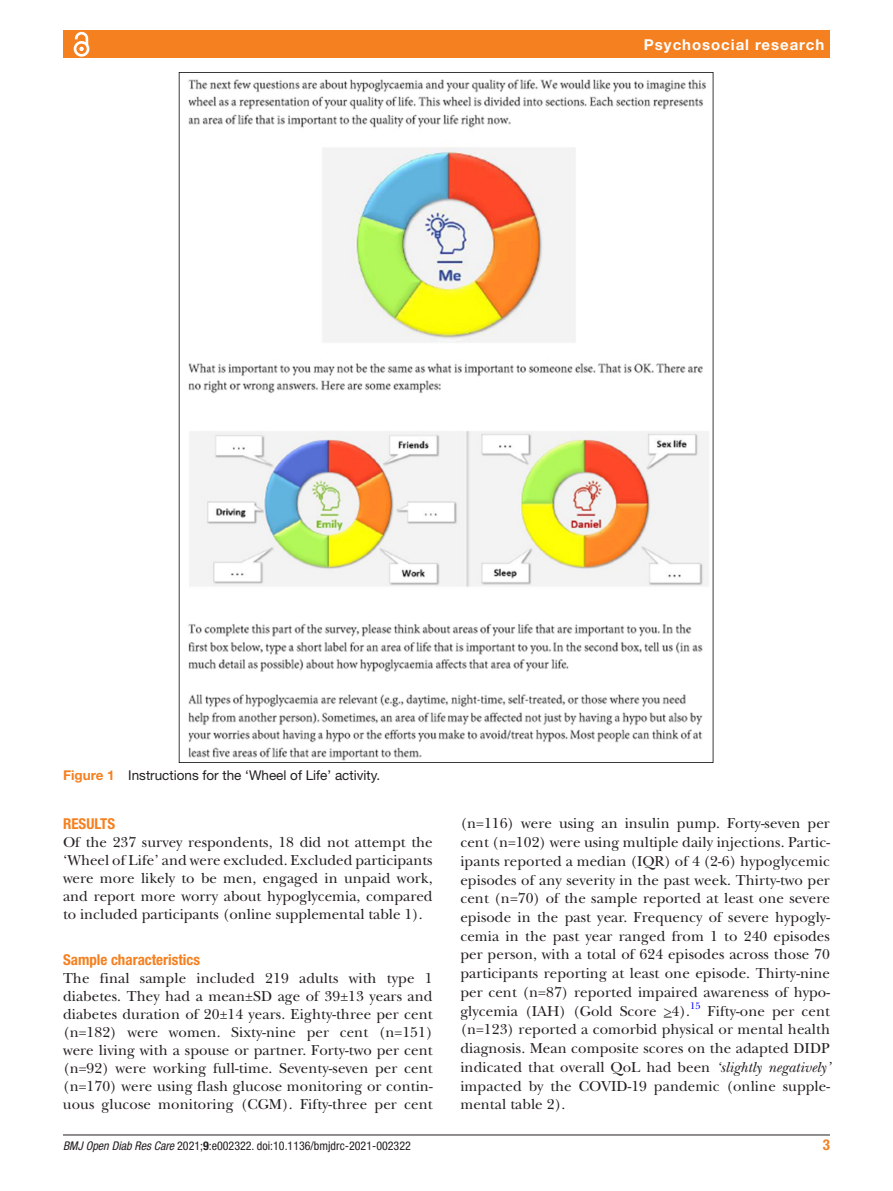
<style>
.page{position:relative;width:893px;height:1191px;background:#fff}
.page>*{position:absolute;margin:0;border:0;box-sizing:border-box;transform-origin:0 0}
.t1{font:15px/18.8px "New Baskerville";letter-spacing:.005em;color:#231f20;text-align:justify}
.t2{font:700 condensed 15px "Helvetica Neue LT Std";color:#f58020}
.t3{font:700 15px "Helvetica Neue LT Std";letter-spacing:.065em;color:#fff}
.t4{font:13.5px "Helvetica Neue LT Std";color:#231f20}
.t5{font:condensed 12px "Helvetica Neue LT Std";color:#231f20}
.t6{font:9.9px "New Baskerville";color:#00f}
.s1{font-weight:700;color:#f58020}
.s2{font-style:italic}
.s3{font-weight:700}
</style>
<div class="page">
<hr style="left:63px;top:1134px;width:767px;height:1px;background:#231f20">
<div style="left:63px;top:31px;width:767px;height:27px;background:#f58020"></div>
<svg style="left:73px;top:31px;width:17px;height:26px"></svg>
<img style="left:178px;top:73px;width:536px;height:689px">
<p class="t3" style="left:644px;top:35px;width:182px">Psychosocial research</p>
<p class="t4" style="left:63px;top:767px;width:319px"><span class="s1">Figure 1</span> Instructions for the ‘Wheel of Life’ activity.</p>
<p class="t2" style="left:63px;top:814px;width:54px">RESULTS</p>
<p class="t1" style="left:63px;top:833px;width:371px;line-height:18px">Of the 237 survey respondents, 18 did not attempt the ‘Wheel of Life’ and were excluded. Excluded participants were more likely to be men, engaged in unpaid work, and report more worry about hypoglycemia, compared to included participants (online supplemental table 1).</p>
<p class="t2" style="left:63px;top:951px;width:139px">Sample characteristics</p>
<p class="t1" style="left:63px;top:969px;width:371px;line-height:18px">The final sample included 219 adults with type 1 diabetes. They had a mean±SD age of 39±13 years and diabetes duration of 20±14 years. Eighty-three per cent (n=182) were women. Sixty-nine per cent (n=151) were living with a spouse or partner. Forty-two per cent (n=92) were working full-time. Seventy-seven per cent (n=170) were using flash glucose monitoring or contin&shy;uous glucose monitoring (CGM). Fifty-three per cent</p>
<p class="t1" style="left:460px;top:814px;width:371px">(n=116) were using an insulin pump. Forty-seven per cent (n=102) were using multiple daily injections. Partic&shy;ipants reported a median (IQR) of 4 (2-6) hypoglycemic episodes of any severity in the past week. Thirty-two per cent (n=70) of the sample reported at least one severe episode in the past year. Frequency of severe hypogly&shy;cemia in the past year ranged from 1 to 240 episodes per person, with a total of 624 episodes across those 70 participants reporting at least one episode. Thirty-nine per cent (n=87) reported impaired awareness of hypo&shy;glycemia (IAH) (Gold Score &gt;4).</p>
<p class="t6" style="left:690px;top:1000px;width:12px">15</p>
<p class="t1" style="left:460px;top:1001px;width:371px;text-indent:247px">Fifty-one per cent (n=123) reported a comorbid physical or mental health diagnosis. Mean composite scores on the adapted DIDP indicated that overall QoL had been <span class="s2">‘slightly negatively’ </span>impacted by the COVID-19 pandemic (online supple&shy;mental table 2).</p>
<p class="t5" style="left:63px;top:1138px;width:349px"><span class="s2">BMJ Open Diab Res Care</span> 2021;<span class="s3">9</span>:e002322. doi:10.1136/bmjdrc-2021-002322</p>
<p class="t2" style="left:823px;top:1135px;width:9px">3</p>
</div>
